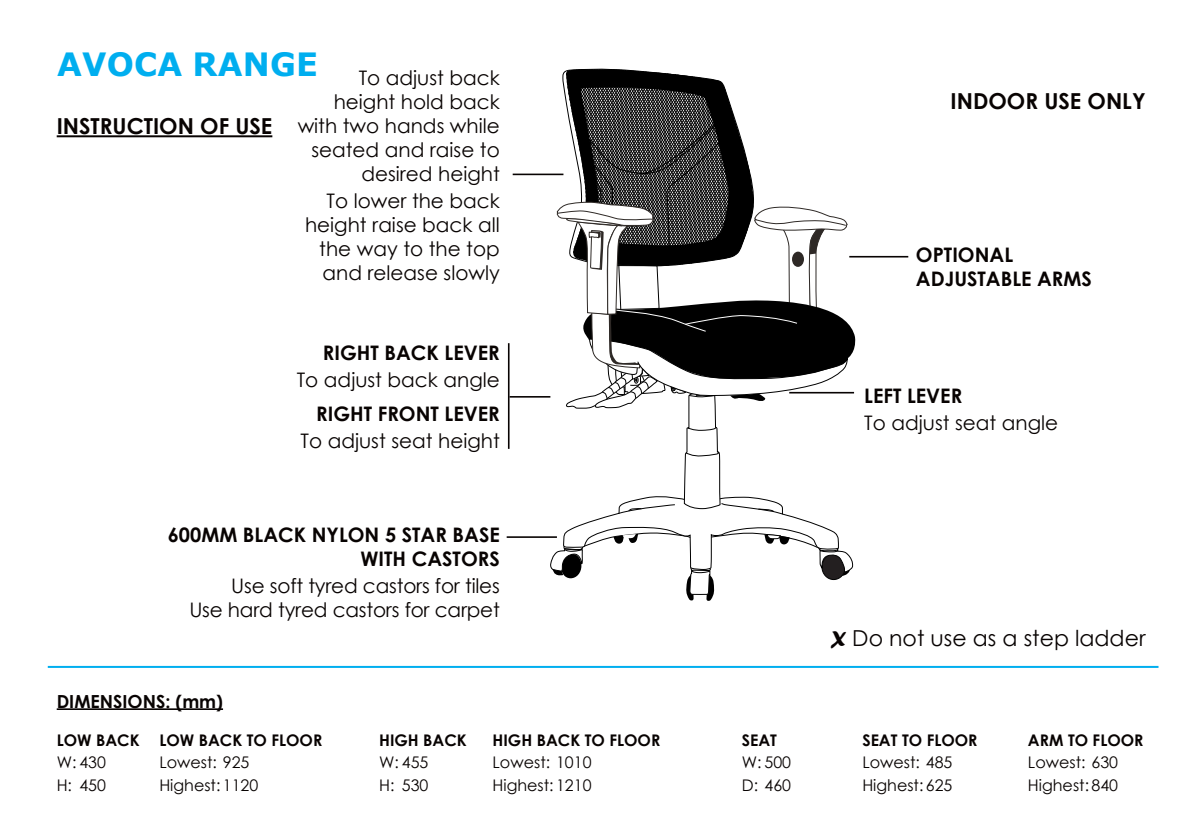
<style>
.page{position:relative;width:1191px;height:840px;background:#fff}
.page>*{position:absolute;margin:0;border:0;box-sizing:border-box;transform-origin:0 0}
.t1{font:700 32px "Verdana";letter-spacing:.005em;color:#00aeef}
.t2{font:700 22px "Century Gothic";color:#080302}
.t3{font:22px "Century Gothic";color:#080302}
.t4{font:20px/24px "Century Gothic";color:#080302;text-align:right}
.t5{font:700 20px/24px "Century Gothic";color:#080302}
.t6{font:700 18px "Century Gothic";color:#080302}
.t7{font:16px/22.8px "Century Gothic";color:#080302}
.t8{font:700 16px "Century Gothic";color:#080302}
.s1{font-family:"Forte"}
</style>
<div class="page">
<hr style="left:57px;top:135px;width:215px;height:2px;background:#080302">
<hr style="left:57px;top:708px;width:166px;height:1px;background:#080302">
<svg style="left:550px;top:68px;width:306px;height:532px"></svg>
<hr style="left:48px;top:665px;width:1110px;height:2px;background:#00aeef">
<hr style="left:789px;top:391px;width:65px;height:2px;background:#080302">
<hr style="left:509px;top:396px;width:41px;height:1px;background:#080302">
<hr style="left:508px;top:343px;width:1px;height:105px;background:#080302">
<hr style="left:849px;top:256px;width:59px;height:1px;background:#080302">
<hr style="left:513px;top:173px;width:50px;height:2px;background:#080302">
<hr style="left:506px;top:536px;width:51px;height:1px;background:#080302">
<h1 class="t1" style="left:57px;top:42px;width:262px">AVOCA RANGE</h1>
<p class="t4" style="left:298px;top:65px;width:204px">To adjust back height hold back with two hands while seated and raise to desired height</p>
<p class="t4" style="left:305px;top:188px;width:196px">To lower the back height raise back all the way to the top and release slowly</p>
<p class="t2" style="left:57px;top:109px;width:217px">INSTRUCTION OF USE</p>
<p class="t5" style="left:323px;top:339px;width:178px">RIGHT BACK LEVER</p>
<p class="t4" style="left:297px;top:367px;width:204px">To adjust back angle</p>
<p class="t5" style="left:316px;top:400px;width:185px">RIGHT FRONT LEVER</p>
<p class="t4" style="left:300px;top:428px;width:201px">To adjust seat height</p>
<p class="t5" style="left:168px;top:521px;width:333px;text-align:right">600MM BLACK NYLON 5 STAR BASE<br>WITH CASTORS</p>
<p class="t4" style="left:189px;top:573px;width:312px">Use soft tyred castors for tiles<br>Use hard tyred castors for carpet</p>
<p class="t6" style="left:57px;top:687px;width:168px">DIMENSIONS: (mm)</p>
<p class="t8" style="left:57px;top:727px;width:84px">LOW BACK</p>
<p class="t7" style="left:57px;top:750px;width:51px">W: 430<br>H: 450</p>
<p class="t8" style="left:159px;top:727px;width:164px">LOW BACK TO FLOOR</p>
<p class="t7" style="left:159px;top:750px;width:100px">Lowest: 925<br>Highest: 1120</p>
<p class="t8" style="left:379px;top:727px;width:89px">HIGH BACK</p>
<p class="t7" style="left:379px;top:750px;width:51px">W: 455<br>H: 530</p>
<p class="t8" style="left:492px;top:727px;width:169px">HIGH BACK TO FLOOR</p>
<p class="t7" style="left:492px;top:750px;width:100px">Lowest: 1010<br>Highest: 1210</p>
<p class="t2" style="left:950px;top:84px;width:196px">INDOOR USE ONLY</p>
<p class="t5" style="left:916px;top:241px;width:178px">OPTIONAL<br>ADJUSTABLE ARMS</p>
<p class="t5" style="left:864px;top:383px;width:99px">LEFT LEVER</p>
<p class="t4" style="left:864px;top:410px;width:195px">To adjust seat angle</p>
<p class="t8" style="left:742px;top:727px;width:37px">SEAT</p>
<p class="t7" style="left:742px;top:750px;width:51px">W: 500<br>D: 460</p>
<p class="t3" style="left:830px;top:622px;width:316px"><span class="s1">X</span> Do not use as a step ladder</p>
<p class="t8" style="left:862px;top:727px;width:117px">SEAT TO FLOOR</p>
<p class="t7" style="left:862px;top:750px;width:92px">Lowest: 485<br>Highest: 625</p>
<p class="t8" style="left:1028px;top:727px;width:117px">ARM TO FLOOR</p>
<p class="t7" style="left:1028px;top:750px;width:92px">Lowest: 630<br>Highest: 840</p>
</div>
